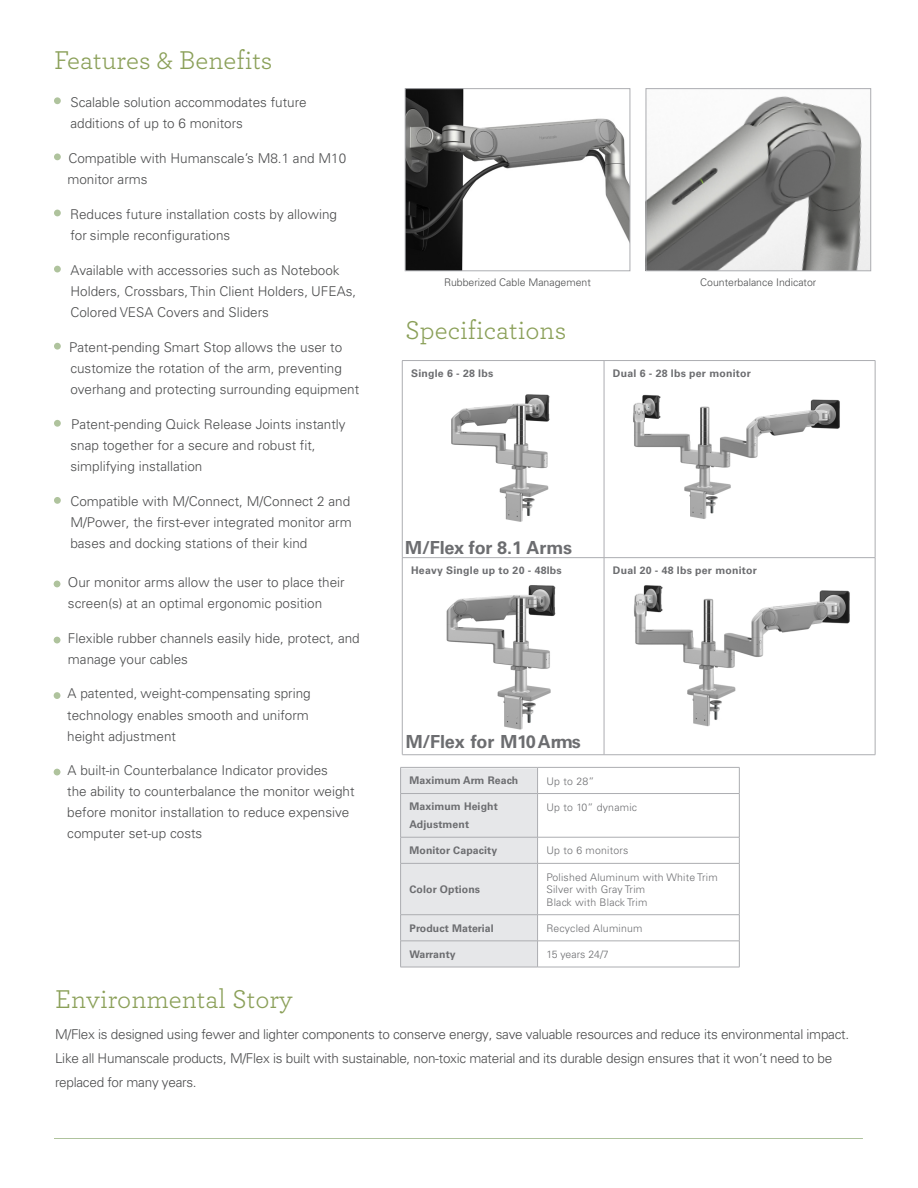
<style>
.page{position:relative;width:918px;height:1188px;background:#fff}
.page>*{position:absolute;margin:0;border:0;box-sizing:border-box;transform-origin:0 0}
.t1{font:27px "Archer";color:#8ba059}
.t2{font:700 18px "Univers LT Std";letter-spacing:-.01em;color:#6c6d70}
.t3{font:300 13.5px/21px "Univers";color:#4b4c4d}
.t4{font:300 13.5px/24px "Univers";letter-spacing:-.02em;color:#4b4c4d}
.t5{font:300 10.5px "Univers";letter-spacing:.02em;color:#6c6d70}
.t6{font:700 10.5px/18px "Univers";letter-spacing:.01em;color:#6c6d70}
.t7{font:700 10.5px "Univers LT Std";letter-spacing:.02em;color:#6c6d70}
.t8{font:300 10.5px "Univers";color:#4b4c4d}
.t9{font:300 10.5px "Univers";color:#6c6d70}
.s1{font-family:"Univers"}
</style>
<div class="page">
<hr style="left:54px;top:1138px;width:809px;height:1px;background:#afc39d">
<hr style="left:538px;top:767px;width:202px;height:1px;background:#acadb1">
<svg style="left:739px;top:768px;width:1px;height:25px"></svg>
<hr style="left:538px;top:793px;width:202px;height:1px;background:#acadb1">
<hr style="left:739px;top:794px;width:1px;height:43px;background:#acadb1">
<hr style="left:538px;top:837px;width:202px;height:1px;background:#acadb1">
<svg style="left:739px;top:837px;width:1px;height:26px"></svg>
<hr style="left:538px;top:863px;width:202px;height:1px;background:#acadb1">
<hr style="left:739px;top:864px;width:1px;height:51px;background:#acadb1">
<hr style="left:538px;top:914px;width:202px;height:1px;background:#acadb1">
<hr style="left:538px;top:941px;width:202px;height:1px;background:#acadb1">
<hr style="left:400px;top:767px;width:138px;height:1px;background:#acadb1">
<svg style="left:400px;top:768px;width:138px;height:199px;background:#e2e3e5"></svg>
<svg style="left:739px;top:915px;width:1px;height:52px"></svg>
<hr style="left:400px;top:967px;width:138px;height:1px;background:#acadb1">
<hr style="left:538px;top:967px;width:202px;height:1px;background:#acadb1">
<div style="left:54px;top:97px;width:7px;height:7px;background:#afc39d;border-radius:50%"></div>
<div style="left:54px;top:153px;width:7px;height:7px;background:#afc39d;border-radius:50%"></div>
<div style="left:54px;top:210px;width:7px;height:6px;background:#afc39d;border-radius:50%"></div>
<div style="left:54px;top:266px;width:7px;height:6px;background:#afc39d;border-radius:50%"></div>
<div style="left:54px;top:343px;width:7px;height:7px;background:#afc39d;border-radius:50%"></div>
<div style="left:54px;top:420px;width:7px;height:7px;background:#afc39d;border-radius:50%"></div>
<div style="left:54px;top:497px;width:7px;height:7px;background:#afc39d;border-radius:50%"></div>
<svg style="left:54px;top:581px;width:6px;height:6px"></svg>
<svg style="left:54px;top:637px;width:6px;height:6px"></svg>
<div style="left:54px;top:692px;width:6px;height:7px;background:#afc39d;border-radius:50%"></div>
<svg style="left:54px;top:769px;width:6px;height:6px"></svg>
<img style="left:648px;top:96px;width:221px;height:173px">
<div style="left:646px;top:88px;width:225px;height:183px;border:1px solid #acadb1"></div>
<img style="left:407px;top:90px;width:221px;height:179px">
<div style="left:405px;top:88px;width:225px;height:183px;border:1px solid #acadb1"></div>
<hr style="left:402px;top:360px;width:202px;height:1px;background:#acadb1">
<hr style="left:604px;top:360px;width:271px;height:1px;background:#acadb1">
<hr style="left:604px;top:361px;width:1px;height:196px;background:#acadb1">
<hr style="left:875px;top:361px;width:1px;height:196px;background:#acadb1">
<hr style="left:402px;top:557px;width:202px;height:1px;background:#acadb1">
<hr style="left:604px;top:557px;width:271px;height:1px;background:#acadb1">
<hr style="left:604px;top:558px;width:1px;height:197px;background:#acadb1">
<hr style="left:875px;top:558px;width:1px;height:197px;background:#acadb1">
<hr style="left:402px;top:754px;width:202px;height:1px;background:#acadb1">
<hr style="left:604px;top:754px;width:271px;height:1px;background:#acadb1">
<hr style="left:402px;top:361px;width:1px;height:196px;background:#acadb1">
<hr style="left:402px;top:558px;width:1px;height:197px;background:#acadb1">
<img style="left:452px;top:394px;width:98px;height:128px">
<img style="left:633px;top:394px;width:207px;height:125px">
<img style="left:446px;top:585px;width:110px;height:145px">
<img style="left:634px;top:585px;width:216px;height:141px">
<p class="t1" style="left:54px;top:42px;width:220px">Features &amp; Benefits</p>
<p class="t3" style="left:70px;top:91px;width:238px">Scalable solution accommodates future additions of up to 6 monitors</p>
<p class="t3" style="left:67px;top:147px;width:280px">Compatible with Humanscale’s M8.1 and M10 monitor arms</p>
<p class="t3" style="left:70px;top:203px;width:269px">Reduces future installation costs by allowing for simple reconfigurations</p>
<p class="t3" style="left:70px;top:260px;width:287px">Available with accessories such as Notebook<br>Holders, Crossbars, Thin Client Holders, UFEAs,<br>Colored VESA Covers and Sliders</p>
<p class="t3" style="left:69px;top:337px;width:292px">Patent-pending Smart Stop allows the user to customize the rotation of the arm, preventing overhang and protecting surrounding equipment</p>
<p class="t3" style="left:70px;top:414px;width:277px">Patent-pending Quick Release Joints instantly snap together for a secure and robust fit, simplifying installation</p>
<p class="t3" style="left:70px;top:491px;width:283px;text-align:justify">Compatible with M/Connect, M/Connect 2 and M/Power, the first-ever integrated monitor arm bases and docking stations of their kind</p>
<p class="t3" style="left:68px;top:572px;width:278px">Our monitor arms allow the user to place their screen(s) at an optimal ergonomic position</p>
<p class="t3" style="left:68px;top:628px;width:293px">Flexible rubber channels easily hide, protect, and manage your cables</p>
<p class="t3" style="left:67px;top:683px;width:245px;line-height:21.5px">A patented, weight-compensating spring technology enables smooth and uniform height adjustment</p>
<p class="t3" style="left:67px;top:760px;width:289px;line-height:20.5px">A built-in Counterbalance Indicator provides<br>the ability to counterbalance the monitor weight before monitor installation to reduce expensive</p>
<p class="t3" style="left:67px;top:823px;width:137px">computer set-up costs</p>
<p class="t8" style="left:444px;top:276px;width:148px">Rubberized Cable Management</p>
<p class="t8" style="left:700px;top:276px;width:118px">Counterbalance Indicator</p>
<h1 class="t1" style="left:405px;top:312px;width:163px">Specifications</h1>
<p class="t7" style="left:411px;top:367px;width:84px">Single 6 - 28 lbs</p>
<p class="t7" style="left:613px;top:367px;width:139px">Dual 6 - 28 lbs per monitor</p>
<h2 class="t2" style="left:405px;top:537px;width:168px">M/Flex for 8.1 Arms</h2>
<p class="t7" style="left:411px;top:564px;width:152px">Heavy Single up to 20 - 48lbs</p>
<p class="t7" style="left:613px;top:564px;width:145px">Dual 20 - 48 lbs per monitor</p>
<h2 class="t2" style="left:406px;top:731px;width:177px">M/Flex for M<span class="s1">10</span> Arms</h2>
<p class="t6" style="left:410px;top:772px;width:110px">Maximum Arm Reach</p>
<p class="t5" style="left:546px;top:775px;width:49px">Up to 28”</p>
<p class="t6" style="left:410px;top:798px;width:90px">Maximum Height<br>Adjustment</p>
<p class="t5" style="left:546px;top:801px;width:92px">Up to 10” dynamic</p>
<p class="t6" style="left:410px;top:842px;width:89px">Monitor Capacity</p>
<p class="t5" style="left:546px;top:844px;width:83px">Up to 6 monitors</p>
<p class="t6" style="left:410px;top:880px;width:72px">Color Options</p>
<p class="t5" style="left:546px;top:871px;width:173px">Polished Aluminum with White Trim</p>
<p class="t5" style="left:546px;top:883px;width:100px">Silver with Gray Trim</p>
<p class="t5" style="left:546px;top:896px;width:103px">Black with Black Trim</p>
<p class="t6" style="left:410px;top:919px;width:86px">Product Material</p>
<p class="t5" style="left:546px;top:922px;width:98px">Recycled Aluminum</p>
<p class="t6" style="left:410px;top:945px;width:48px">Warranty</p>
<p class="t9" style="left:546px;top:948px;width:64px">15 years 24/7</p>
<p class="t1" style="left:55px;top:980px;width:239px">Environmental Story</p>
<p class="t4" style="left:55px;top:1022px;width:796px">M/Flex is designed using fewer and lighter components to conserve energy, save valuable resources and reduce its environmental impact.<br>Like all Humanscale products, M/Flex is built with sustainable, non-toxic material and its durable design ensures that it won’t need to be replaced for many years.</p>
</div>
